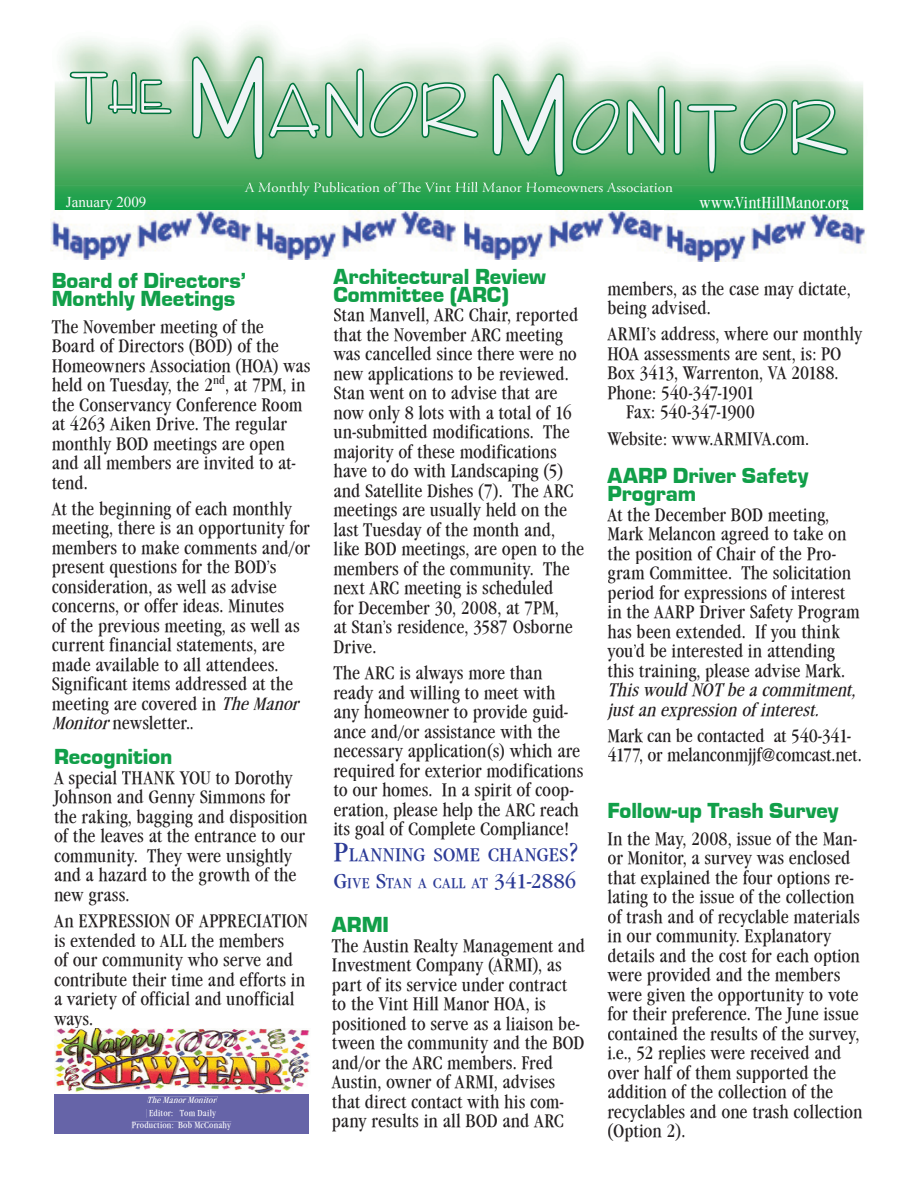
<style>
.page{position:relative;width:918px;height:1188px;background:#fff}
.page>*{position:absolute;margin:0;border:0;box-sizing:border-box;transform-origin:0 0}
.t1{font:900 22.5px/18px "Eurostar";color:#119f49}
.t2{font:18.9px "Garamond Cd ITCTT Book";letter-spacing:.015em;color:#2c3b97;scale:1.13 1}
.t3{font:18.75px/19.5px "Garamond Cd ITCTT Book";color:#231f20}
.t4{font:italic 18.75px/19.5px "Garamond Cd ITCTT Book";color:#231f20}
.t5{font:16.5px "Garamond Cd ITCTT Book";letter-spacing:.015em;color:#fcfcfc}
.t6{font:15px "Times New Roman";color:#fafafa}
.t7{font:14.7px "Garamond Cd ITCTT Book";letter-spacing:.025em;color:#2c3b97;scale:1.13 1}
.t8{font:14.25px "Adobe Garamond Pro";color:#fafafa;scale:1.05 1}
.t9{font:9px/12.8px "Garamond Cd ITCTT Book";letter-spacing:.02em;color:#fff;text-align:center}
.t10{font:italic 9px "Garamond Cd ITCTT Book";color:#fff}
.s1{font-style:italic}
.s2{font-size:27px}
.s3{font-size:21px}
</style>
<div class="page">
<svg style="left:55px;top:185px;width:808px;height:25px;background:#22a24e"></svg>
<img style="left:54px;top:29px;width:810px;height:156px">
<img style="left:55px;top:81px;width:808px;height:104px">
<img style="left:245px;top:182px;width:428px;height:3px">
<svg style="left:70px;top:72px;width:102px;height:52px;background:#a8cdb0"></svg>
<svg style="left:192px;top:56px;width:287px;height:103px;background:#9cc8a6"></svg>
<svg style="left:493px;top:73px;width:71px;height:104px"></svg>
<svg style="left:571px;top:99px;width:49px;height:56px;background:#82bb90"></svg>
<svg style="left:626px;top:86px;width:39px;height:69px"></svg>
<svg style="left:673px;top:100px;width:8px;height:55px"></svg>
<svg style="left:687px;top:99px;width:161px;height:74px;background:#7dba8a"></svg>
<div style="left:54px;top:1094px;width:255px;height:40px;background:#6664a8"></div>
<div style="left:147px;top:1109px;width:69px;height:9px;background:#6664a8"></div>
<div style="left:132px;top:1122px;width:99px;height:9px;background:#6664a8"></div>
<img style="left:50px;top:211px;width:205px;height:49px">
<img style="left:664px;top:213px;width:202px;height:49px">
<img style="left:464px;top:211px;width:199px;height:49px">
<img style="left:255px;top:211px;width:202px;height:49px">
<img style="left:54px;top:1029px;width:256px;height:65px">
<p class="t6" style="left:66px;top:192px;width:82px">January 2009</p>
<p class="t8" style="left:245px;top:179px;width:409px">A Monthly Publication of The Vint Hill Manor Homeowners Association</p>
<p class="t5" style="left:699px;top:194px;width:151px">www.VintHillManor.org</p>
<p class="t1" style="left:52px;top:271px;width:196px">Board of Directors’<br>Monthly Meetings</p>
<p class="t3" style="left:52px;top:317px;width:260px">The November meeting of the<br>Board of Directors (BOD) of the<br>Homeowners Association (HOA) was held on Tuesday, the 2<sup>nd</sup>, at 7PM, in the Conservancy Conference Room at 4263 Aiken Drive. The regular monthly BOD meetings are open and all members are invited to at&shy;tend.</p>
<p class="t3" style="left:52px;top:499px;width:260px">At the beginning of each monthly meeting, there is an opportunity for members to make comments and/or present questions for the BOD’s consideration, as well as advise concerns, or offer ideas. Minutes<br>of the previous meeting, as well as current financial statements, are made available to all attendees.<br>Significant items addressed at the meeting are covered in <span class="s1">TheManor<br>Monitor</span>newsletter..</p>
<p class="t1" style="left:54px;top:747px;width:120px">Recognition</p>
<p class="t3" style="left:54px;top:768px;width:255px">A special THANK YOU to Dorothy<br>Johnson and Genny Simmons for the raking, bagging and disposition of the leaves at the entrance to our community. They were unsightly and a hazard to the growth of the new grass.</p>
<p class="t3" style="left:54px;top:912px;width:256px">An EXPRESSION OF APPRECIATION is extended to ALL the members<br>of our community who serve and contribute their time and efforts in a variety of official and unofficial ways.</p>
<p class="t10" style="left:147px;top:1095px;width:73px">TheManorMonitor</p>
<p class="t9" style="left:132px;top:1106px;width:101px">Editor: Tom Daily<br>Production: Bob McConahy</p>
<p class="t1" style="left:333px;top:267px;width:214px">Architectural Review<br>Committee (ARC)</p>
<p class="t3" style="left:333px;top:306px;width:252px">Stan Manvell, ARC Chair, reported that the November ARC meeting was cancelled since there were no new applications to be reviewed.<br>Stan went on to advise that are now only 8 lots with a total of 16 un-submitted modifications. The majority of these modifications have to do with Landscaping (5) and Satellite Dishes (7). The ARC meetings are usually held on the last Tuesday of the month and, like BOD meetings, are open to the members of the community. The next ARC meeting is scheduled<br>for December 30, 2008, at 7PM,<br>at Stan’s residence, 3587 Osborne<br>Drive.</p>
<p class="t3" style="left:333px;top:663px;width:252px">The ARC is always more than ready and willing to meet with any homeowner to provide guid&shy;ance and/or assistance with the necessary application(s) which are required for exterior modifications to our homes. In a spirit of coop&shy;eration, please help the ARC reach its goal of Complete Compliance!</p>
<p class="t2" style="left:333px;top:845px;width:218px"><span class="s2">P</span>LANNING SOME CHANGES<span class="s2">?</span></p>
<p class="t7" style="left:333px;top:875px;width:217px"><span class="s3">G</span>IVE <span class="s3">S</span>TAN A CALL AT <span class="s3">341-2886</span></p>
<p class="t1" style="left:332px;top:915px;width:59px">ARMI</p>
<p class="t3" style="left:332px;top:936px;width:254px">The Austin Realty Management and<br>Investment Company (ARMI), as part of its service under contract to the Vint Hill Manor HOA, is positioned to serve as a liaison be&shy;tween the community and the BOD and/or the ARC members. Fred<br>Austin, owner of ARMI, advises that direct contact with his com&shy;pany results in all BOD and ARC</p>
<p class="t3" style="left:608px;top:279px;width:245px">members, as the case may dictate, being advised.</p>
<p class="t3" style="left:608px;top:325px;width:256px">ARMI’s address, where our monthly</p>
<p class="t3" style="left:608px;top:344px;width:236px">HOA assessments are sent, is: PO</p>
<p class="t3" style="left:608px;top:364px;width:233px">Box 3413, Warrenton, VA 20188.</p>
<p class="t3" style="left:608px;top:383px;width:149px">Phone: 540-347-1901</p>
<p class="t3" style="left:626px;top:403px;width:130px">Fax: 540-347-1900</p>
<p class="t3" style="left:608px;top:429px;width:203px">Website: www.ARMIVA.com.</p>
<p class="t1" style="left:608px;top:466px;width:202px">AARP Driver Safety<br>Program</p>
<p class="t3" style="left:608px;top:505px;width:254px">At the December BOD meeting,<br>Mark Melancon agreed to take on the position of Chair of the Pro&shy;gram Committee. The solicitation period for expressions of interest in the AARP Driver Safety Program has been extended. If you think you’d be interested in attending this training, please advise Mark.</p>
<p class="t4" style="left:608px;top:681px;width:254px">Thiswould NOT beacommitment, justan expression of interest.</p>
<p class="t3" style="left:608px;top:726px;width:256px">Mark can be contacted at 540-341-<br>4177, or melanconmjjf@comcast.net.</p>
<p class="t1" style="left:608px;top:801px;width:233px">Follow-up Trash Survey</p>
<p class="t3" style="left:608px;top:829px;width:257px">In the May, 2008, issue of the Man&shy;or Monitor, a survey was enclosed that explained the four options re&shy;lating to the issue of the collection of trash and of recyclable materials in our community. Explanatory details and the cost for each option were provided and the members were given the opportunity to vote for their preference. The June issue contained the results of the survey, i.e., 52 replies were received and over half of them supported the addition of the collection of the recyclables and one trash collection (Option 2).</p>
</div>
